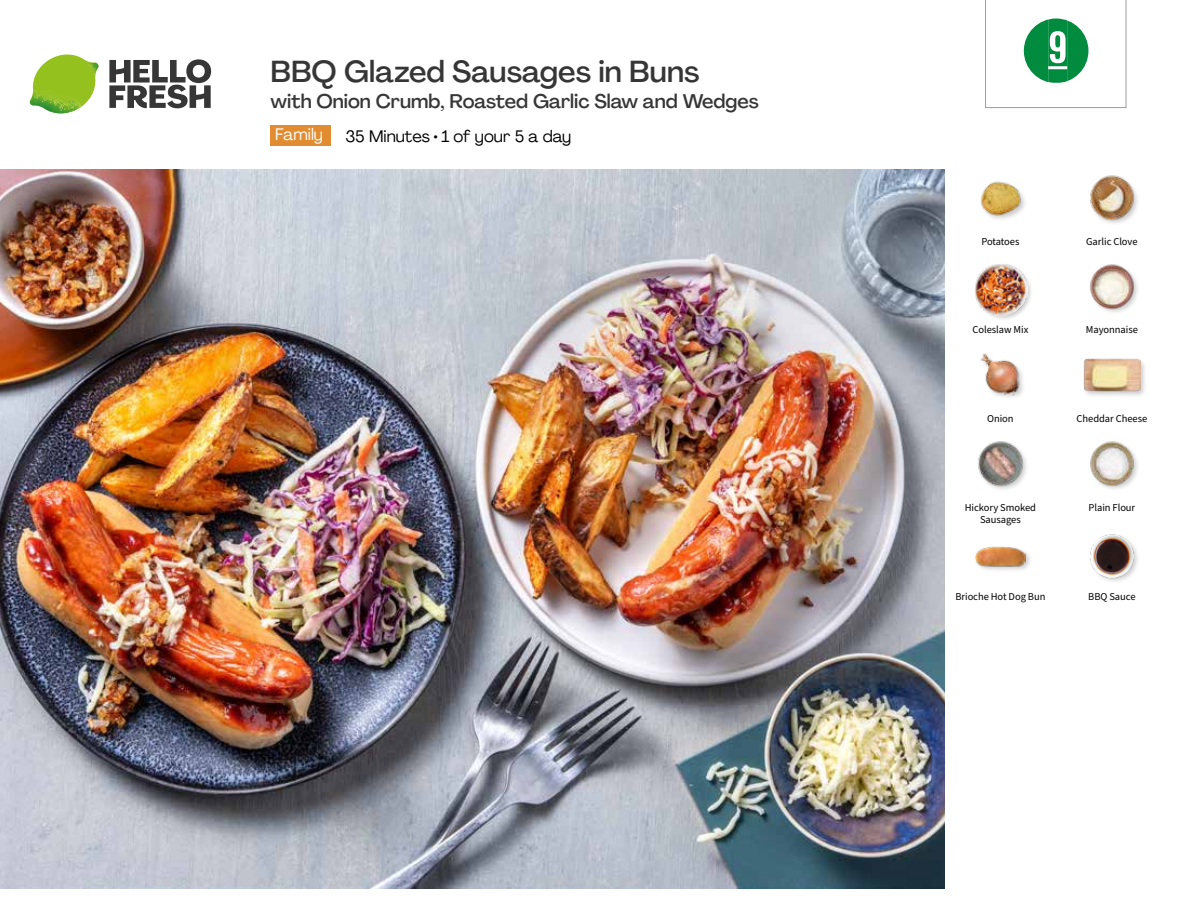
<style>
.page{position:relative;width:1188px;height:918px;background:#fff}
.page>*{position:absolute;margin:0;border:0;box-sizing:border-box;transform-origin:0 0}
.t1{font:45.9px "Kapra";color:#fff;scale:1.18 1}
.t2{font:500 30px "Agrandir";color:#373636}
.t3{font:500 19.5px "Agrandir";color:#373636}
.t4{font:16.5px "Agrandir";color:#000}
.t5{font:16.5px "Agrandir";color:#fff}
.t6{font:10.5px "Source Sans Pro";letter-spacing:-.005em;color:#000}
</style>
<div class="page">
<svg style="left:109px;top:59px;width:102px;height:49px"></svg>
<img style="left:30px;top:55px;width:69px;height:59px">
<img style="left:0;top:170px;width:945px;height:718px">
<div style="left:974px;top:545px;width:59px;height:28px;background:#000;opacity:.2"></div>
<img style="left:975px;top:545px;width:51px;height:28px">
<img style="left:1090px;top:534px;width:48px;height:48px">
<img style="left:980px;top:353px;width:43px;height:44px">
<img style="left:978px;top:441px;width:49px;height:48px">
<img style="left:1090px;top:441px;width:48px;height:48px">
<div style="left:1083px;top:358px;width:64px;height:40px;background:#000;opacity:.2"></div>
<img style="left:1083px;top:358px;width:58px;height:40px">
<img style="left:980px;top:181px;width:45px;height:38px">
<div style="left:975px;top:263px;width:58px;height:59px;background:#000;opacity:.2"></div>
<img style="left:975px;top:263px;width:52px;height:53px">
<img style="left:1090px;top:264px;width:48px;height:48px">
<img style="left:1090px;top:175px;width:48px;height:49px">
<div style="left:271px;top:125px;width:60px;height:20px;background:#e18c31"></div>
<svg style="left:985px;top:0;width:141px;height:108px"></svg>
<h2 class="t2" style="left:271px;top:53px;width:430px">BBQ Glazed Sausages in Buns</h2>
<h3 class="t3" style="left:271px;top:89px;width:490px">with Onion Crumb, Roasted Garlic Slaw and Wedges</h3>
<h3 class="t5" style="left:275px;top:124px;width:49px">Family</h3>
<h3 class="t4" style="left:345px;top:126px;width:227px">35 Minutes • 1 of your 5 a day</h3>
<h1 class="t1" style="left:1048px;top:21px;width:18px">9</h1>
<p class="t6" style="left:981px;top:234px;width:40px">Potatoes</p>
<p class="t6" style="left:1086px;top:234px;width:53px">Garlic Clove</p>
<p class="t6" style="left:972px;top:323px;width:57px">Coleslaw Mix</p>
<p class="t6" style="left:1086px;top:323px;width:53px">Mayonnaise</p>
<p class="t6" style="left:987px;top:412px;width:28px">Onion</p>
<p class="t6" style="left:1077px;top:412px;width:72px">Cheddar Cheese</p>
<p class="t6" style="left:965px;top:500px;width:73px">Hickory Smoked</p>
<p class="t6" style="left:1089px;top:500px;width:48px">Plain Flour</p>
<p class="t6" style="left:980px;top:512px;width:42px">Sausages</p>
<p class="t6" style="left:955px;top:589px;width:92px">Brioche Hot Dog Bun</p>
<p class="t6" style="left:1088px;top:589px;width:49px">BBQ Sauce</p>
</div>
